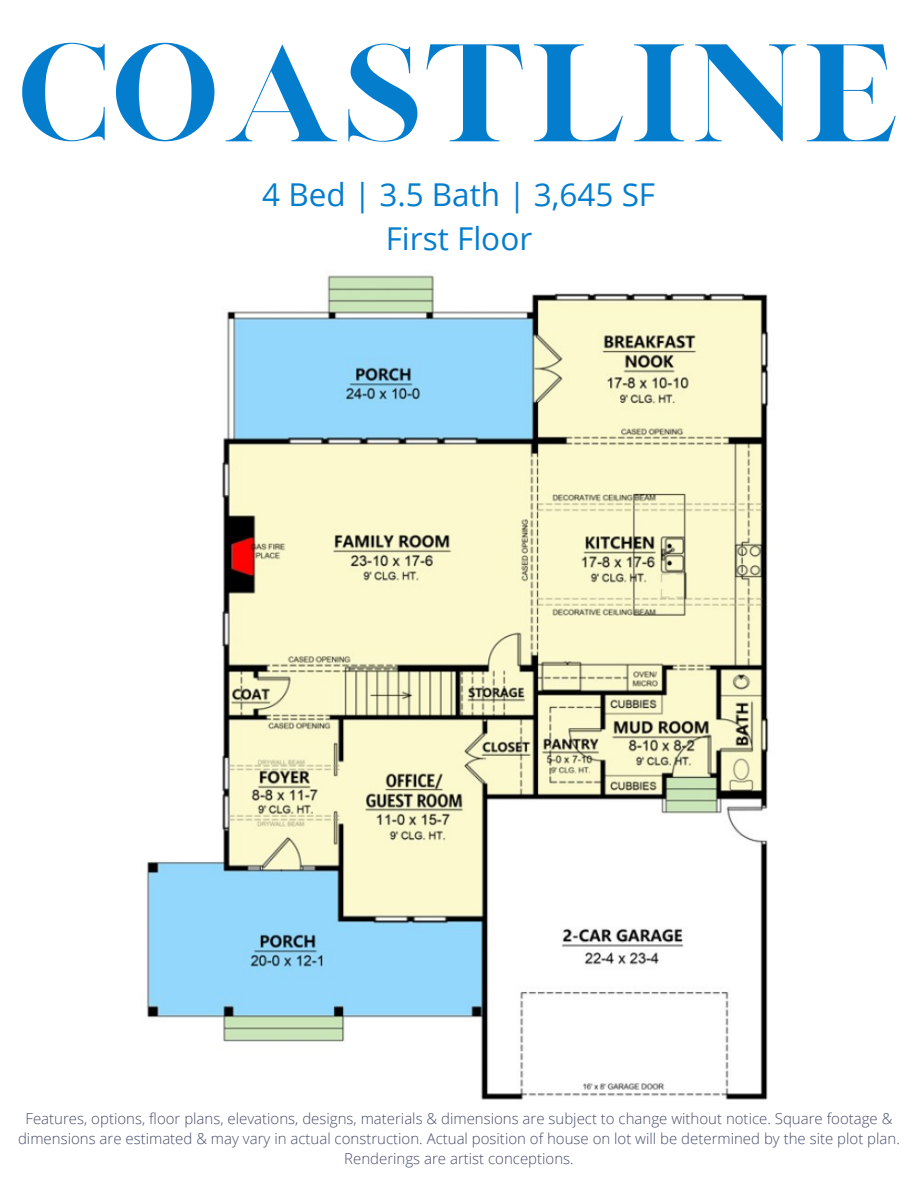
<style>
.page{position:relative;width:918px;height:1188px;background:#fff}
.page>*{position:absolute;margin:0;border:0;box-sizing:border-box;transform-origin:0 0}
.t1{font:112.5px "London";color:#057dcd}
.t2{font:31.5px/43.8px "Open Sans";color:#057dcd;text-align:center}
.t3{font:300 15px/20.2px "Open Sans";color:#464d6b;text-align:center}
</style>
<div class="page">
<img style="left:146px;top:275px;width:623px;height:825px">
<h1 class="t1" style="left:17px;top:16px;width:886px">COASTLINE</h1>
<h2 class="t2" style="left:262px;top:172px;width:394px">4 Bed | 3.5 Bath | 3,645 SF<br>First Floor</h2>
<p class="t3" style="left:18px;top:1108px;width:883px">Features, options, floor plans, elevations, designs, materials &amp; dimensions are subject to change without notice. Square footage &amp; dimensions are estimated &amp; may vary in actual construction. Actual position of house on lot will be determined by the site plot plan.<br>Renderings are artist conceptions.</p>
</div>
